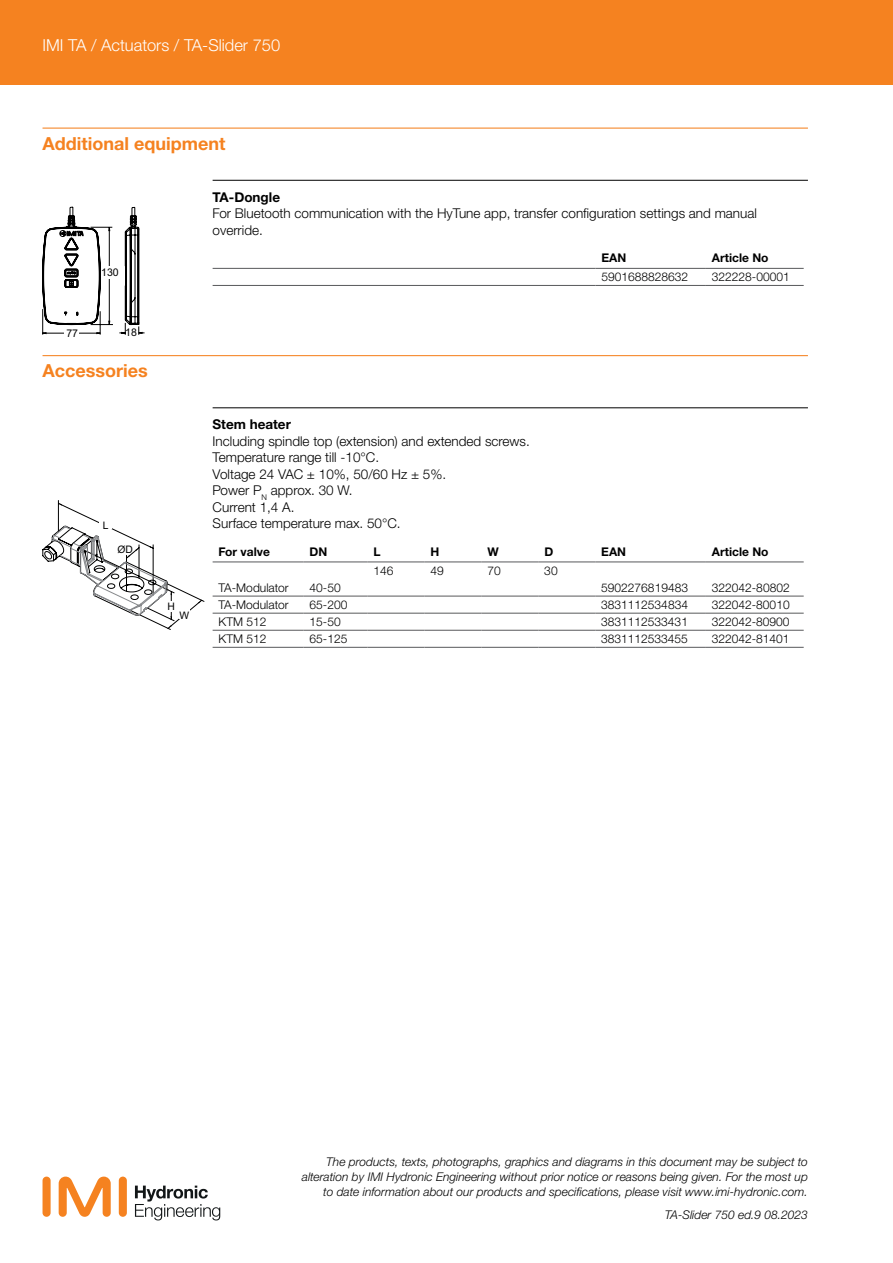
<style>
.page{position:relative;width:893px;height:1263px;background:#fff}
.page>*{position:absolute;margin:0;border:0;box-sizing:border-box;transform-origin:0 0}
.t1{font:700 18px "Helvetica Neue LTW1 G";color:#f58220}
.t2{font:300 16.5px "Helvetica Neue LTW1 G";color:#fff}
.t3{font:300 13.5px/16.5px "Helvetica Neue LTW1 G";color:#000}
.t4{font:700 13.5px "Helvetica Neue LTW1 G";color:#000}
.t5{font:italic 300 12px/15px "Helvetica Neue LTW1 G";color:#000;text-align:right}
.t6{font:300 12px "Helvetica Neue LTW1 G";color:#000}
.t7{font:700 12px "Helvetica Neue LTW1 G";color:#000}
.t8{font:10.65px "Arial";color:#000}
.t9{font:10.35px "Arial";color:#000}
</style>
<div class="page">
<div style="left:119px;top:1176px;width:8px;height:41px;background:#f58220;border-radius:4px"></div>
<div style="left:43px;top:1176px;width:8px;height:41px;background:#f58220;border-radius:4px"></div>
<svg style="left:59px;top:1176px;width:52px;height:41px"></svg>
<svg style="left:135px;top:1185px;width:85px;height:35px"></svg>
<div style="left:0;top:0;width:893px;height:85px;background:#f58220"></div>
<hr style="left:43px;top:128px;width:765px;height:1px;background:#f58220">
<hr style="left:213px;top:180px;width:595px;height:1px;background:#000">
<hr style="left:43px;top:355px;width:765px;height:1px;background:#f58220">
<hr style="left:213px;top:407px;width:595px;height:1px;background:#000">
<hr style="left:213px;top:268px;width:382px;height:1px;background:#58595b">
<hr style="left:213px;top:285px;width:382px;height:1px;background:#58595b">
<hr style="left:595px;top:268px;width:111px;height:1px;background:#58595b">
<hr style="left:595px;top:285px;width:111px;height:1px;background:#58595b">
<hr style="left:706px;top:268px;width:98px;height:1px;background:#58595b">
<hr style="left:706px;top:285px;width:98px;height:1px;background:#58595b">
<hr style="left:213px;top:561px;width:91px;height:1px;background:#58595b">
<hr style="left:304px;top:561px;width:63px;height:1px;background:#58595b">
<hr style="left:367px;top:561px;width:57px;height:1px;background:#58595b">
<hr style="left:424px;top:561px;width:57px;height:1px;background:#58595b">
<hr style="left:481px;top:561px;width:57px;height:1px;background:#58595b">
<hr style="left:538px;top:561px;width:57px;height:1px;background:#58595b">
<hr style="left:595px;top:561px;width:111px;height:1px;background:#58595b">
<hr style="left:706px;top:561px;width:98px;height:1px;background:#58595b">
<hr style="left:213px;top:596px;width:91px;height:1px;background:#58595b">
<hr style="left:304px;top:596px;width:63px;height:1px;background:#58595b">
<hr style="left:367px;top:596px;width:57px;height:1px;background:#58595b">
<hr style="left:424px;top:596px;width:57px;height:1px;background:#58595b">
<hr style="left:481px;top:596px;width:57px;height:1px;background:#58595b">
<hr style="left:538px;top:596px;width:57px;height:1px;background:#58595b">
<hr style="left:595px;top:596px;width:111px;height:1px;background:#58595b">
<hr style="left:706px;top:596px;width:98px;height:1px;background:#58595b">
<hr style="left:213px;top:613px;width:91px;height:1px;background:#58595b">
<hr style="left:304px;top:613px;width:63px;height:1px;background:#58595b">
<hr style="left:367px;top:613px;width:57px;height:1px;background:#58595b">
<hr style="left:424px;top:613px;width:57px;height:1px;background:#58595b">
<hr style="left:481px;top:613px;width:57px;height:1px;background:#58595b">
<hr style="left:538px;top:613px;width:57px;height:1px;background:#58595b">
<hr style="left:595px;top:613px;width:111px;height:1px;background:#58595b">
<hr style="left:706px;top:613px;width:98px;height:1px;background:#58595b">
<hr style="left:213px;top:630px;width:91px;height:1px;background:#58595b">
<hr style="left:213px;top:647px;width:91px;height:1px;background:#58595b">
<hr style="left:304px;top:630px;width:63px;height:1px;background:#58595b">
<hr style="left:304px;top:647px;width:63px;height:1px;background:#58595b">
<hr style="left:367px;top:630px;width:57px;height:1px;background:#58595b">
<hr style="left:367px;top:647px;width:57px;height:1px;background:#58595b">
<hr style="left:424px;top:630px;width:57px;height:1px;background:#58595b">
<hr style="left:424px;top:647px;width:57px;height:1px;background:#58595b">
<hr style="left:481px;top:630px;width:57px;height:1px;background:#58595b">
<hr style="left:481px;top:647px;width:57px;height:1px;background:#58595b">
<hr style="left:538px;top:630px;width:57px;height:1px;background:#58595b">
<hr style="left:538px;top:647px;width:57px;height:1px;background:#58595b">
<hr style="left:595px;top:630px;width:111px;height:1px;background:#58595b">
<hr style="left:706px;top:630px;width:98px;height:1px;background:#58595b">
<hr style="left:595px;top:647px;width:111px;height:1px;background:#58595b">
<hr style="left:706px;top:647px;width:98px;height:1px;background:#58595b">
<svg style="left:43px;top:207px;width:102px;height:128px"></svg>
<svg style="left:43px;top:500px;width:161px;height:130px"></svg>
<div style="left:99px;top:523px;width:13px;height:6px;background:#fff"></div>
<div style="left:168px;top:601px;width:8px;height:11px;background:#fff"></div>
<div style="left:179px;top:608px;width:11px;height:11px;background:#fff"></div>
<h2 class="t2" style="left:43px;top:35px;width:239px">IMI TA / Actuators / TA-Slider 750</h2>
<h1 class="t1" style="left:43px;top:132px;width:184px">Additional equipment</h1>
<p class="t4" style="left:213px;top:189px;width:69px">TA-Dongle</p>
<p class="t3" style="left:213px;top:205px;width:546px">For Bluetooth communication with the HyTune app, transfer configuration settings and manual override.</p>
<p class="t7" style="left:601px;top:250px;width:26px">EAN</p>
<p class="t7" style="left:712px;top:250px;width:58px">Article No</p>
<p class="t6" style="left:601px;top:270px;width:88px">5901688828632</p>
<p class="t6" style="left:712px;top:270px;width:79px">322228-00001</p>
<p class="t8" style="left:101px;top:265px;width:19px">130</p>
<p class="t8" style="left:66px;top:326px;width:13px">77</p>
<p class="t8" style="left:125px;top:326px;width:13px">18</p>
<h1 class="t1" style="left:43px;top:360px;width:107px">Accessories</h1>
<p class="t9" style="left:103px;top:518px;width:7px">L</p>
<p class="t9" style="left:117px;top:543px;width:17px">ØD</p>
<p class="t9" style="left:168px;top:600px;width:9px">H</p>
<p class="t9" style="left:180px;top:608px;width:11px">W</p>
<p class="t4" style="left:213px;top:416px;width:80px">Stem heater</p>
<p class="t3" style="left:213px;top:433px;width:319px">Including spindle top (extension) and extended screws.<br>Temperature range till -10°C.<br>Voltage 24 VAC ± 10%, 50/60 Hz ± 5%.<br>Power P<sub>N</sub> approx. 30 W.<br>Current 1,4 A.<br>Surface temperature max. 50°C.</p>
<p class="t7" style="left:219px;top:544px;width:53px">For valve</p>
<p class="t7" style="left:310px;top:544px;width:19px">DN</p>
<p class="t7" style="left:373px;top:544px;width:9px">L</p>
<p class="t7" style="left:430px;top:544px;width:10px">H</p>
<p class="t7" style="left:487px;top:544px;width:13px">W</p>
<p class="t7" style="left:544px;top:544px;width:10px">D</p>
<p class="t7" style="left:601px;top:544px;width:26px">EAN</p>
<p class="t7" style="left:712px;top:544px;width:58px">Article No</p>
<p class="t6" style="left:373px;top:563px;width:22px">146</p>
<p class="t6" style="left:430px;top:563px;width:15px">49</p>
<p class="t6" style="left:487px;top:563px;width:15px">70</p>
<p class="t6" style="left:544px;top:563px;width:15px">30</p>
<p class="t6" style="left:219px;top:580px;width:72px">TA-Modulator</p>
<p class="t6" style="left:310px;top:580px;width:33px">40-50</p>
<p class="t6" style="left:601px;top:580px;width:88px">5902276819483</p>
<p class="t6" style="left:712px;top:580px;width:79px">322042-80802</p>
<p class="t6" style="left:219px;top:597px;width:72px">TA-Modulator</p>
<p class="t6" style="left:310px;top:597px;width:39px">65-200</p>
<p class="t6" style="left:601px;top:597px;width:88px">3831112534834</p>
<p class="t6" style="left:712px;top:597px;width:79px">322042-80010</p>
<p class="t6" style="left:219px;top:614px;width:49px">KTM 512</p>
<p class="t6" style="left:310px;top:614px;width:33px">15-50</p>
<p class="t6" style="left:601px;top:614px;width:88px">3831112533431</p>
<p class="t6" style="left:712px;top:614px;width:79px">322042-80900</p>
<p class="t6" style="left:219px;top:631px;width:49px">KTM 512</p>
<p class="t6" style="left:310px;top:631px;width:39px">65-125</p>
<p class="t6" style="left:601px;top:631px;width:88px">3831112533455</p>
<p class="t6" style="left:712px;top:631px;width:79px">322042-81401</p>
<p class="t5" style="left:302px;top:1154px;width:508px">The products, texts, photographs, graphics and diagrams in this document may be subject to alteration by IMI Hydronic Engineering without prior notice or reasons being given. For the most up to date information about our products and specifications, please visit www.imi-hydronic.com.</p>
<p class="t5" style="left:665px;top:1207px;width:145px">TA-Slider 750 ed.9 08.2023</p>
</div>
